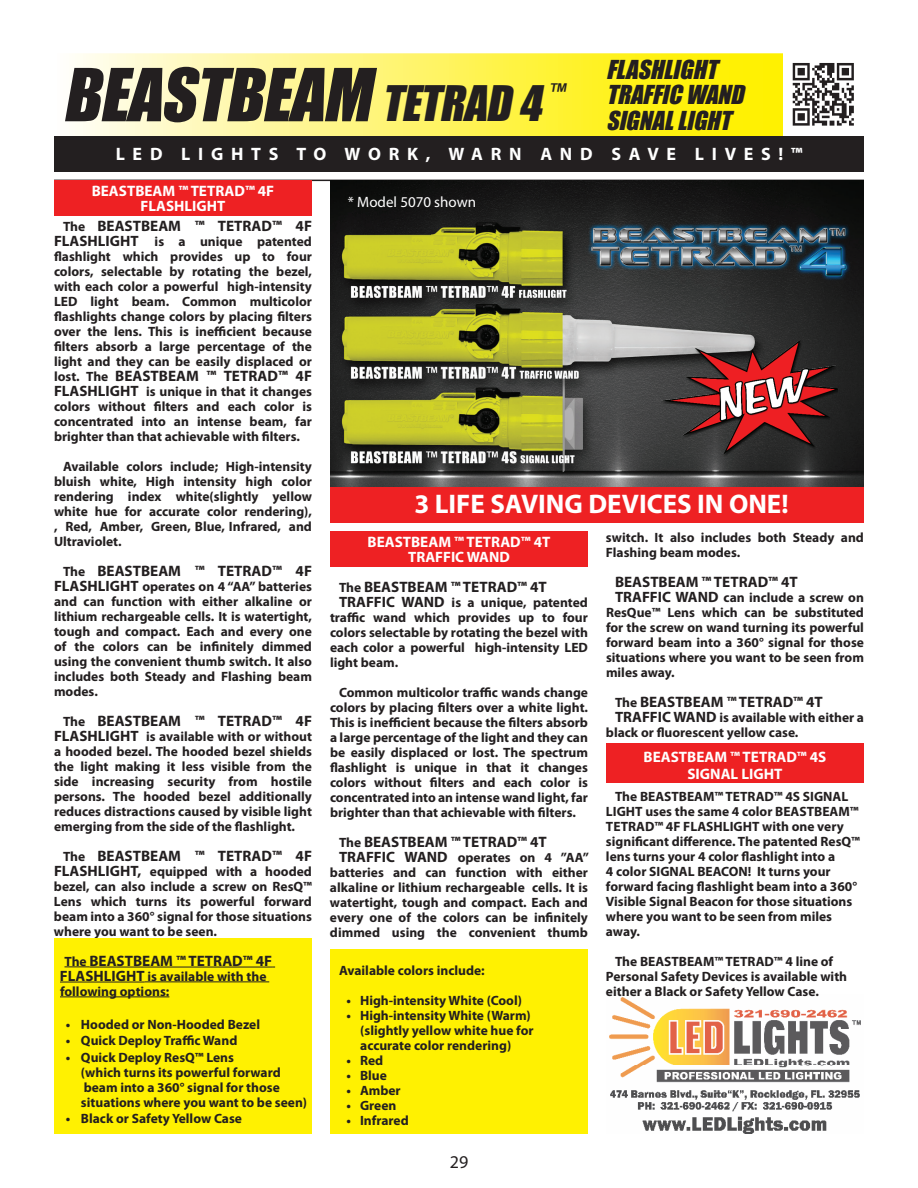
<style>
.page{position:relative;width:918px;height:1188px;background:#fff}
.page>*{position:absolute;margin:0;border:0;box-sizing:border-box;transform-origin:0 0}
.t1{font:italic 67.5px "Impact";color:#231f20}
.t2{font:700 27px "Myriad Pro";color:#fff}
.t3{font:italic 24px/25.5px "Impact";color:#231f20}
.t4{font:italic 21px "Impact";color:#231f20}
.t5{font:700 18px "Myriad Pro";color:#fff}
.t6{font:18px "Myriad Pro";color:#231f20}
.t7{font:700 15.15px "Myriad Pro";color:#231f20}
.t8{font:700 15.15px/16.6px "Myriad Pro";color:#fff;text-align:center}
.t9{font:700 15px "Myriad Pro";color:#fff}
.t10{font:15px "Myriad Pro";color:#fff}
.t11{font:700 13.5px/15px "Myriad Pro";color:#231f20;text-align:justify}
.s1{font-size:45px}
.s2{font-size:13.5px}
.s3{font-size:15px}
</style>
<div class="page">
<div style="left:55px;top:54px;width:727px;height:81px;background:linear-gradient(to right,#fffcf1,#ffef00)"></div>
<div style="left:54px;top:53px;width:729px;height:83px;border:2px solid #fff"></div>
<div style="left:54px;top:136px;width:810px;height:35px;background:#231f20"></div>
<hr style="left:54px;top:180px;width:810px;height:1px;background:#231f20">
<img style="left:330px;top:180px;width:534px;height:307px">
<div style="left:54px;top:939px;width:258px;height:195px;background:#fff101"></div>
<svg style="left:64px;top:967px;width:26px;height:1px"></svg>
<hr style="left:90px;top:967px;width:182px;height:1px;background:#231f20">
<hr style="left:60px;top:982px;width:85px;height:1px;background:#231f20">
<hr style="left:145px;top:982px;width:124px;height:1px;background:#231f20">
<hr style="left:60px;top:997px;width:109px;height:1px;background:#231f20">
<div style="left:330px;top:487px;width:534px;height:36px;background:#ee2123"></div>
<div style="left:54px;top:180px;width:258px;height:35px;background:#ee2123"></div>
<div style="left:330px;top:532px;width:258px;height:35px;background:#ee2123"></div>
<div style="left:330px;top:950px;width:258px;height:184px;background:#fff101"></div>
<img style="left:609px;top:997px;width:252px;height:136px">
<div style="left:606px;top:743px;width:258px;height:39px;background:#ee2123"></div>
<img style="left:658px;top:340px;width:180px;height:120px">
<img style="left:792px;top:63px;width:62px;height:63px">
<h1 class="t1" style="left:62px;top:42px;width:492px">BEASTBEAM <span class="s1">TETRAD 4</span></h1>
<h3 class="t4" style="left:548px;top:76px;width:23px">™</h3>
<h3 class="t3" style="left:606px;top:56px;width:147px">FLASHLIGHT<br>TRAFFICWAND<br>SIGNALLIGHT</h3>
<h3 class="t5" style="left:116px;top:143px;width:100px">LED Lights</h3>
<h3 class="t5" style="left:296px;top:143px;width:16px">to</h3>
<h3 class="t5" style="left:345px;top:143px;width:42px">W ork</h3>
<h3 class="t5" style="left:426px;top:143px;width:63px">, W arn</h3>
<h3 class="t5" style="left:540px;top:143px;width:19px">and</h3>
<h3 class="t5" style="left:611px;top:143px;width:34px">S ave</h3>
<h3 class="t5" style="left:695px;top:143px;width:33px">L ives</h3>
<h3 class="t5" style="left:779px;top:143px;width:25px">! ™</h3>
<p class="t8" style="left:92px;top:182px;width:184px">BEASTBEAM ™ TETRAD™ 4F</p>
<p class="t9" style="left:141px;top:196px;width:86px">FLASHLIGHT</p>
<p class="t7" style="left:63px;top:216px;width:251px"><span class="s2">The</span> BEASTBEAM ™ TETRAD™ 4F</p>
<p class="t11" style="left:54px;top:233px;width:260px"><span class="s3">FLASHLIGHT</span> is a unique patented flashlight which provides up to four colors, selectable by rotating the bezel, with each color a powerful high-intensity LED light beam. Common multicolor flashlights change colors by placing filters over the lens. This is inefficient because filters absorb a large percentage of the light and they can be easily displaced or</p>
<p class="t7" style="left:54px;top:366px;width:259px"><span class="s2">lost. The</span> BEASTBEAM ™ TETRAD™ 4F</p>
<p class="t11" style="left:54px;top:383px;width:260px"><span class="s3">FLASHLIGHT</span> is unique in that it changes colors without filters and each color is concentrated into an intense beam, far brighter than that achievable with filters.</p>
<p class="t11" style="left:54px;top:458px;width:260px;text-indent:9px">Available colors include; High-intensity bluish white, High intensity high color rendering index white(slightly yellow white hue for accurate color rendering), , Red, Amber, Green, Blue, Infrared, and Ultraviolet.</p>
<p class="t7" style="left:63px;top:561px;width:251px"><span class="s2">The</span> BEASTBEAM ™ TETRAD™ 4F</p>
<p class="t11" style="left:54px;top:578px;width:260px"><span class="s3">FLASHLIGHT</span> operates on 4 ‘‘AA’’ batteries and can function with either alkaline or lithium rechargeable cells. It is watertight, tough and compact. Each and every one of the colors can be infinitely dimmed using the convenient thumb switch. It also includes both Steady and Flashing beam modes.</p>
<p class="t7" style="left:63px;top:711px;width:251px"><span class="s2">The</span> BEASTBEAM ™ TETRAD™ 4F</p>
<p class="t11" style="left:54px;top:728px;width:260px"><span class="s3">FLASHLIGHT</span> is available with or without a hooded bezel. The hooded bezel shields the light making it less visible from the side increasing security from hostile persons. The hooded bezel additionally reduces distractions caused by visible light emerging from the side of the flashlight.</p>
<p class="t7" style="left:63px;top:846px;width:251px"><span class="s2">The</span> BEASTBEAM ™ TETRAD™ 4F</p>
<p class="t11" style="left:54px;top:863px;width:260px"><span class="s3">FLASHLIGHT,</span> equipped with a hooded bezel, can also include a screw on ResQ™ Lens which turns its powerful forward beam into a 360° signal for those situations where you want to be seen.</p>
<p class="t7" style="left:64px;top:951px;width:209px"><span class="s2">The</span> BEASTBEAM ™ TETRAD™ 4F</p>
<p class="t11" style="left:60px;top:968px;width:208px"><span class="s3">FLASHLIGHT</span> is available with the following options:</p>
<p class="t11" style="left:66px;top:1016px;width:196px">• Hooded or Non-Hooded Bezel</p>
<p class="t11" style="left:66px;top:1033px;width:173px">• Quick Deploy Traffic Wand</p>
<p class="t11" style="left:81px;top:1049px;width:228px;text-align:left;text-indent:-15px">• Quick Deploy ResQ™ Lens<br>(which turns its powerful forward beam into a 360° signal for those situations where you want to be seen)</p>
<p class="t11" style="left:66px;top:1111px;width:178px">• Black or Safety Yellow Case</p>
<p class="t10" style="left:348px;top:193px;width:130px">* Model 5070 shown</p>
<h2 class="t2" style="left:414px;top:487px;width:376px">3 LIFE SAVING DEVICES IN ONE!</h2>
<p class="t8" style="left:368px;top:534px;width:184px">BEASTBEAM ™ TETRAD™ 4T</p>
<p class="t9" style="left:408px;top:548px;width:103px">TRAFFIC WAND</p>
<p class="t7" style="left:339px;top:577px;width:209px"><span class="s2">The</span> BEASTBEAM ™ TETRAD™ 4T</p>
<p class="t11" style="left:330px;top:595px;width:260px;text-indent:9px"><span class="s3">TRAFFIC WAND</span> is a unique, patented traffic wand which provides up to four colors selectable by rotating the bezel with each color a powerful high-intensity LED light beam.</p>
<p class="t11" style="left:330px;top:685px;width:260px;text-indent:9px">Common multicolor traffic wands change colors by placing filters over a white light.<br>This is inefficient because the filters absorb a large percentage of the light and they can be easily displaced or lost. The spectrum flashlight is unique in that it changes colors without filters and each color is concentrated into an intense wand light, far brighter than that achievable with filters.</p>
<p class="t7" style="left:339px;top:832px;width:209px"><span class="s2">The</span> BEASTBEAM ™ TETRAD™ 4T</p>
<p class="t11" style="left:330px;top:850px;width:260px;text-indent:9px"><span class="s3">TRAFFIC WAND</span> operates on 4 ’’AA’’ batteries and can function with either alkaline or lithium rechargeable cells. It is watertight, tough and compact. Each and every one of the colors can be infinitely dimmed using the convenient thumb</p>
<p class="t11" style="left:339px;top:962px;width:147px">Available colors include:</p>
<p class="t11" style="left:347px;top:992px;width:177px">• High-intensity White (Cool)</p>
<p class="t11" style="left:360px;top:1007px;width:175px;text-align:left;text-indent:-14px">• High-intensity White (Warm) (slightly yellow white hue for accurate color rendering)</p>
<p class="t11" style="left:347px;top:1052px;width:38px">• Red</p>
<p class="t11" style="left:347px;top:1067px;width:42px">• Blue</p>
<p class="t11" style="left:347px;top:1082px;width:56px">• Amber</p>
<p class="t11" style="left:347px;top:1097px;width:51px">• Green</p>
<p class="t11" style="left:347px;top:1112px;width:64px">• Infrared</p>
<h3 class="t6" style="left:450px;top:1151px;width:20px">29</h3>
<p class="t11" style="left:606px;top:529px;width:260px">switch. It also includes both Steady and<br>Flashing beam modes.</p>
<p class="t7" style="left:615px;top:572px;width:184px">BEASTBEAM ™ TETRAD™ 4T</p>
<p class="t11" style="left:606px;top:589px;width:260px;text-indent:9px"><span class="s3">TRAFFIC WAND</span> can include a screw on ResQue™ Lens which can be substituted for the screw on wand turning its powerful forward beam into a 360° signal for those situations where you want to be seen from miles away.</p>
<p class="t7" style="left:615px;top:692px;width:209px"><span class="s2">The</span> BEASTBEAM ™ TETRAD™ 4T</p>
<p class="t11" style="left:606px;top:709px;width:260px;text-indent:9px"><span class="s3">TRAFFIC WAND</span> is available with either a black or fluorescent yellow case.</p>
<p class="t8" style="left:644px;top:748px;width:184px">BEASTBEAM ™ TETRAD™ 4S<br>SIGNAL LIGHT</p>
<p class="t11" style="left:606px;top:789px;width:256px;text-align:left;text-indent:9px">The BEASTBEAM™ TETRAD™ 4S SIGNAL LIGHT uses the same 4 color BEASTBEAM™ TETRAD™ 4F FLASHLIGHT with one very significant difference. The patented ResQ™ lens turns your 4 color flashlight into a<br>4 color SIGNAL BEACON! It turns your forward facing flashlight beam into a 360° Visible Signal Beacon for those situations where you want to be seen from miles away.</p>
<p class="t11" style="left:606px;top:954px;width:243px;text-align:left;text-indent:9px">The BEASTBEAM™ TETRAD™ 4 line of<br>Personal Safety Devices is available with either a Black or Safety Yellow Case.</p>
</div>
